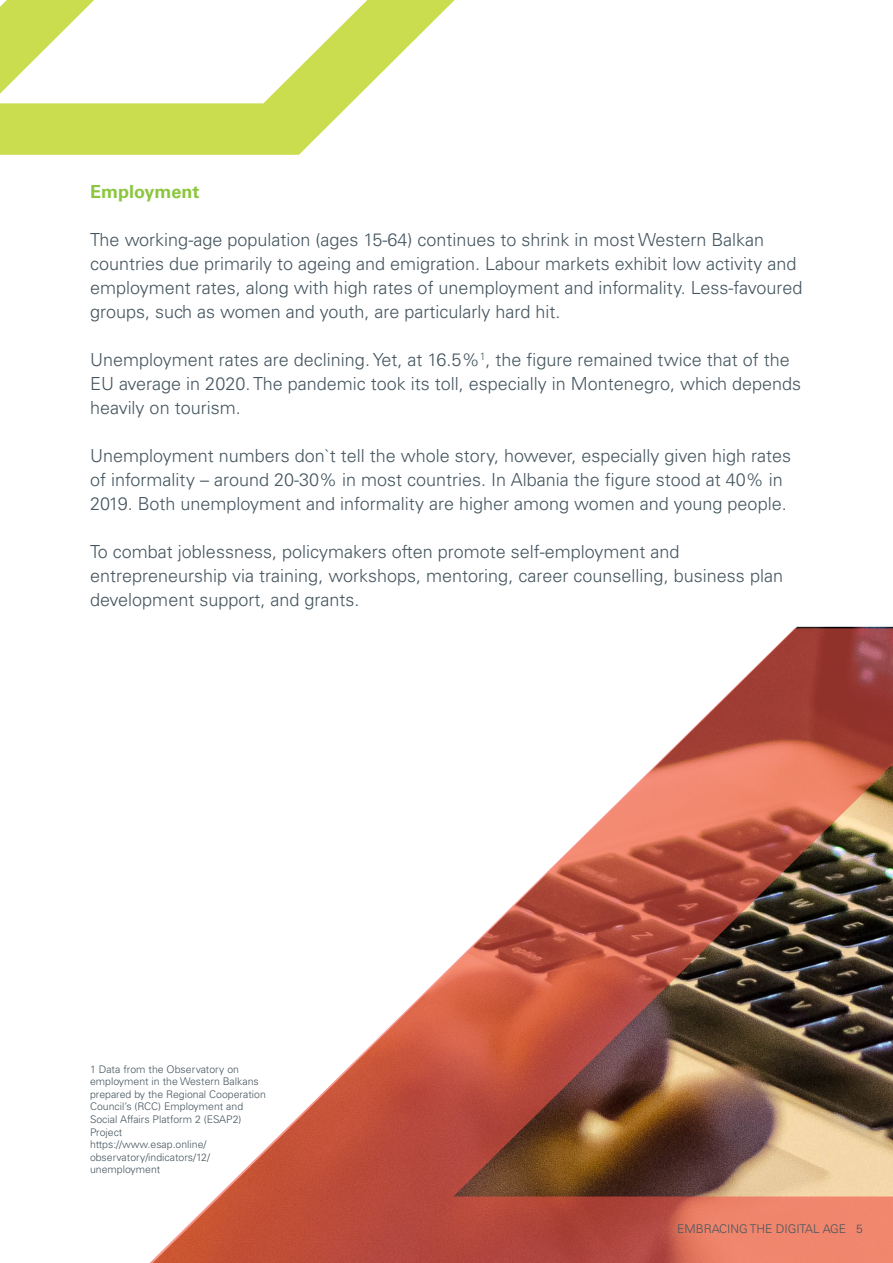
<style>
.page{position:relative;width:893px;height:1263px;background:#fff}
.page>*{position:absolute;margin:0;border:0;box-sizing:border-box;transform-origin:0 0}
.text_12{font:300 18px/24px "Univers LT Std";color:#45555f}
.text_12-2{font:700 18px "Univers LT Std";color:#8bc63e}
.t1{font:300 12px "Univers LT Std";color:#45555f}
.t2{font:300 10.5px/12.6px "Univers LT Std";color:#45555f}
</style>
<div class="page">
<img style="left:150px;top:628px;width:743px;height:635px">
<svg style="left:0;top:0;width:455px;height:155px"></svg>
<p class="text_12-2" style="left:90px;top:181px;width:111px">Employment</p>
<p class="text_12" style="left:90px;top:228px;width:714px">The working-age population (ages 15-64) continues to shrink in most Western Balkan countries due primarily to ageing and emigration. Labour markets exhibit low activity and employment rates, along with high rates of unemployment and informality. Less-favoured groups, such as women and youth, are particularly hard hit.</p>
<p class="text_12" style="left:90px;top:348px;width:713px">Unemployment rates are declining. Yet, at 16.5%<sup>1</sup>, the figure remained twice that of the<br>EU average in 2020. The pandemic took its toll, especially in Montenegro, which depends heavily on tourism.</p>
<p class="text_12" style="left:90px;top:444px;width:703px">Unemployment numbers don`t tell the whole story, however, especially given high rates of informality – around 20-30% in most countries. In Albania the figure stood at 40% in<br>2019. Both unemployment and informality are higher among women and young people.</p>
<p class="text_12" style="left:90px;top:540px;width:694px">To combat joblessness, policymakers often promote self-employment and entrepreneurship via training, workshops, mentoring, career counselling, business plan development support, and grants.</p>
<p class="t2" style="left:90px;top:1062px;width:177px">1 Data from the Observatory on employment in the Western Balkans prepared by the Regional Cooperation<br>Council’s (RCC) Employment and<br>Social Affairs Platform 2 (ESAP2)<br>Project</p>
<p class="t2" style="left:90px;top:1138px;width:122px">https://www.esap.online/ observatory/indicators/12/ unemployment</p>
<p class="t1" style="left:677px;top:1221px;width:187px">EMBRACING THE DIGITAL AGE 5</p>
</div>
